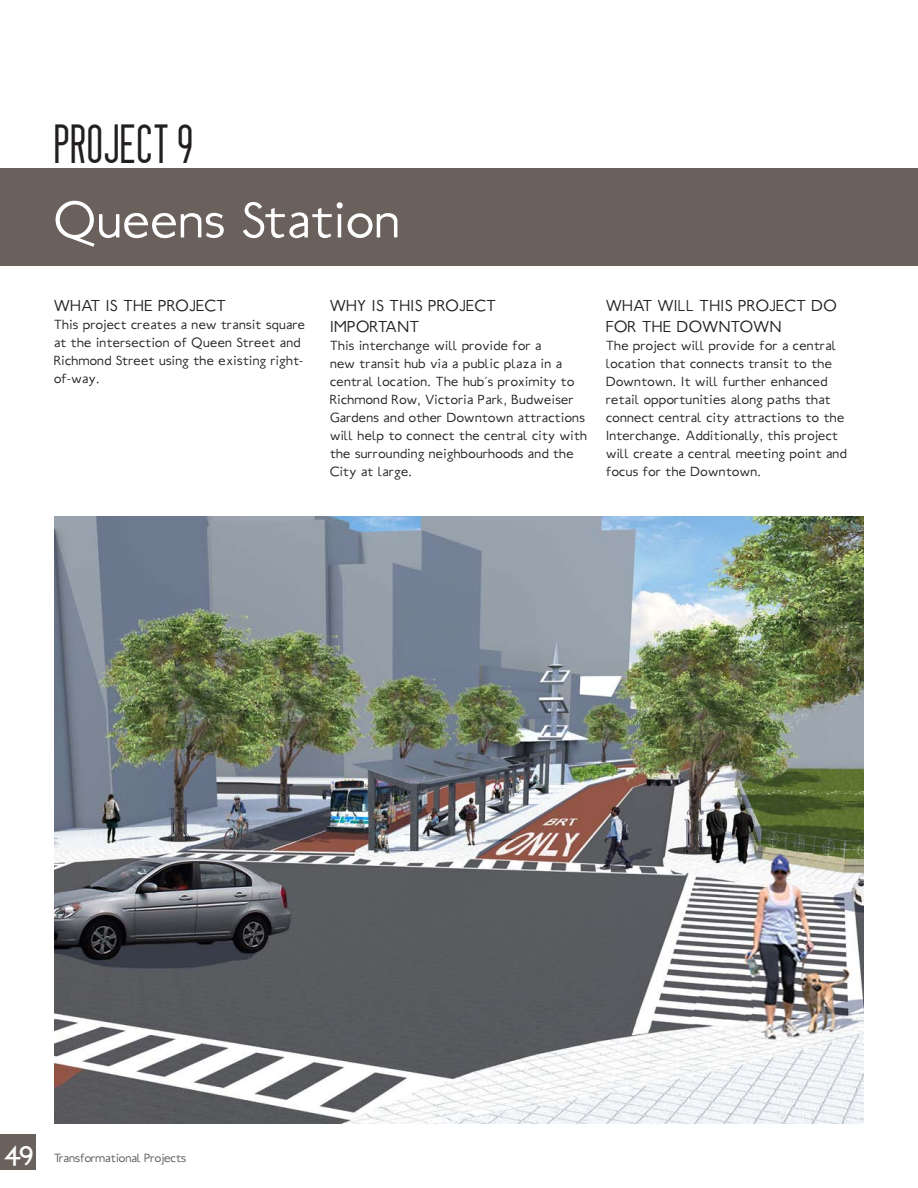
<style>
.page{position:relative;width:918px;height:1188px;background:#fff}
.page>*{position:absolute;margin:0;border:0;box-sizing:border-box;transform-origin:0 0}
.t1{font:300 57px "Ubahn";letter-spacing:.01em;color:#fff}
.t2{font:45px "seattlesans";letter-spacing:.025em;color:#231f20}
.t3{font:30px "Ubahn";color:#fff}
.t4{font:300 18px/21.6px "Ubahn";letter-spacing:.025em;color:#231f20}
.t5{font:300 15px/18px "Ubahn";letter-spacing:.025em;color:#231f20}
.t6{font:300 13.5px "Ubahn";color:#57585a}
</style>
<div class="page">
<div style="left:0;top:1134px;width:36px;height:36px;background:#6a605c"></div>
<div style="left:0;top:168px;width:918px;height:98px;background:#6a605c"></div>
<img style="left:54px;top:516px;width:810px;height:608px">
<h2 class="t2" style="left:54px;top:112px;width:140px">PROJECT 9</h2>
<h1 class="t1" style="left:54px;top:193px;width:347px">Queens Station</h1>
<p class="t4" style="left:54px;top:295px;width:173px">WHAT IS THE PROJECT</p>
<p class="t5" style="left:54px;top:316px;width:253px">This project creates a new transit square at the intersection of Queen Street and<br>Richmond Street using the existing right&shy;of-way.</p>
<p class="t4" style="left:330px;top:295px;width:167px">WHY IS THIS PROJECT<br>IMPORTANT</p>
<p class="t5" style="left:330px;top:338px;width:259px">This interchange will provide for a<br>new transit hub via a public plaza in a central location. The hub’s proximity to Richmond Row, Victoria Park, Budweiser Gardens and other Downtown attractions will help to connect the central city with the surrounding neighbourhoods and the City at large.</p>
<p class="t4" style="left:606px;top:295px;width:232px">WHAT WILL THIS PROJECT DO<br>FOR THE DOWNTOWN</p>
<p class="t5" style="left:606px;top:338px;width:242px">The project will provide for a central location that connects transit to the Downtown. It will further enhanced retail opportunities along paths that connect central city attractions to the Interchange. Additionally, this project will create a central meeting point and focus for the Downtown.</p>
<h3 class="t3" style="left:5px;top:1135px;width:30px">49</h3>
<p class="t6" style="left:54px;top:1152px;width:134px">Transformational Projects</p>
</div>
